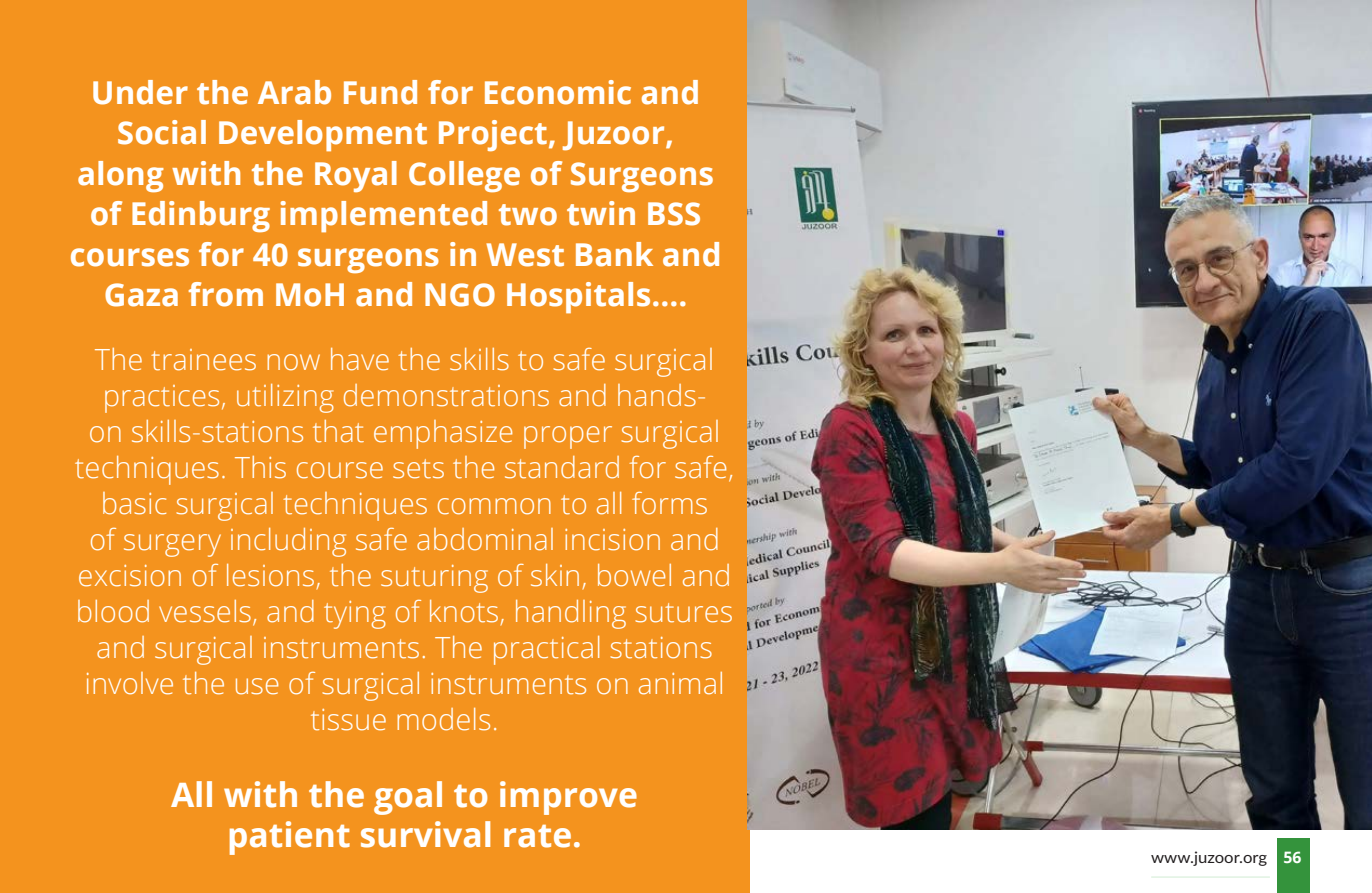
<style>
.page{position:relative;width:1372px;height:893px;background:#fff}
.page>*{position:absolute;margin:0;border:0;box-sizing:border-box;transform-origin:0 0}
.t1{font:700 33.75px "Open Sans";color:#fff}
.t2{font:700 31.5px/40.5px "Open Sans";color:#fff;text-align:center}
.t3{font:300 29.25px/36px "Open Sans";color:#fff;text-align:center}
.t4{font:15.75px "Lato";color:#231f20;scale:1.06 1}
.s1{font-family:"Open Sans";font-weight:700;color:#fff}
</style>
<div class="page">
<div style="left:1277px;top:839px;width:32px;height:54px;background:#34933c"></div>
<div style="left:0;top:0;width:749px;height:893px;background:#f4931e"></div>
<img style="left:747px;top:0;width:624px;height:829px">
<p class="t2" style="left:70px;top:71px;width:653px">Under the Arab Fund for Economic and Social Development Project, Juzoor,<br>along with the Royal College of Surgeons of Edinburg implemented two twin BSS courses for 40 surgeons in West Bank and Gaza from MoH and NGO Hospitals....</p>
<p class="t3" style="left:75px;top:341px;width:661px">The trainees now have the skills to safe surgical practices, utilizing demonstrations and hands-<br>on skills-stations that emphasize proper surgical techniques. This course sets the standard for safe, basic surgical techniques common to all forms<br>of surgery including safe abdominal incision and excision of lesions, the suturing of skin, bowel and blood vessels, and tying of knots, handling sutures and surgical instruments. The practical stations involve the use of surgical instruments on animal tissue models.</p>
<p class="t1" style="left:171px;top:770px;width:468px">All with the goal to improve</p>
<p class="t1" style="left:227px;top:811px;width:356px">patient survival rate.</p>
<p class="t4" style="left:1151px;top:846px;width:143px">www.juzoor.org <span class="s1">56</span></p>
</div>
